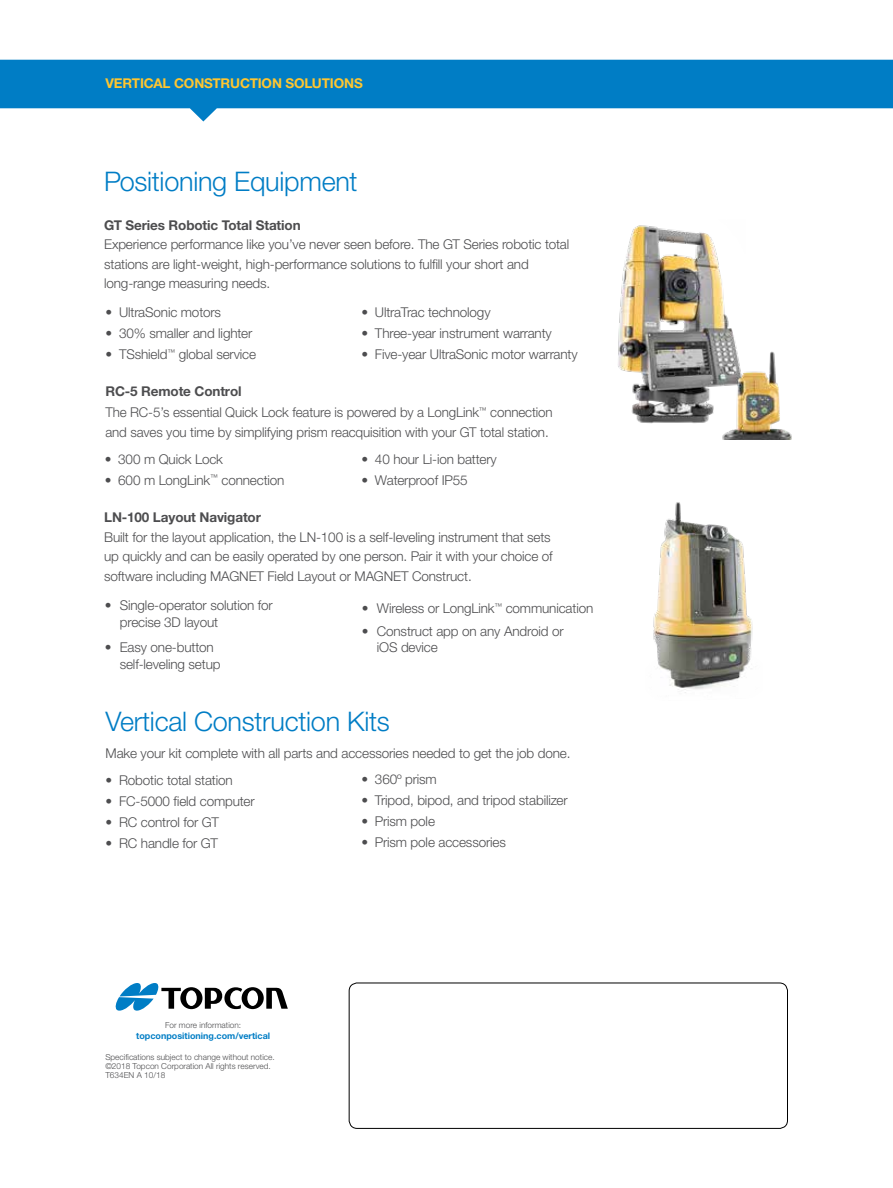
<style>
.page{position:relative;width:893px;height:1188px;background:#fff}
.page>*{position:absolute;margin:0;border:0;box-sizing:border-box;transform-origin:0 0}
.t1{font:300 27px "Helvetica Neue LTW1 G";letter-spacing:-.01em;color:#007dc5}
.t2{font:300 13.5px/19.5px "Helvetica Neue LTW1 G";letter-spacing:-.01em;color:#4d4d4f}
.t3{font:700 13.5px "Helvetica Neue LTW1 G";letter-spacing:-.01em;color:#4d4d4f}
.t4{font:700 13.5px "Helvetica Neue LTW1 G";letter-spacing:-.01em;color:#ffc62f}
.t5{font:700 9px "Helvetica Neue LTW1 G";color:#007dc5}
.t6{font:300 8.25px/9px "Helvetica Neue LTW1 G";color:#4d4d4f}
.s1{font-weight:700}
</style>
<div class="page">
<svg style="left:0;top:60px;width:893px;height:61px;fill:#007dc5"></svg>
<div style="left:349px;top:983px;width:439px;height:146px;border:1px solid #000;border-radius:8px"></div>
<svg style="left:115px;top:983px;width:173px;height:28px"></svg>
<img style="left:618px;top:225px;width:119px;height:199px">
<img style="left:720px;top:348px;width:71px;height:92px">
<img style="left:653px;top:502px;width:100px;height:191px">
<p class="t4" style="left:105px;top:75px;width:259px">VERTICAL CONSTRUCTION SOLUTIONS</p>
<h1 class="t1" style="left:104px;top:165px;width:255px">Positioning Equipment</h1>
<p class="t3" style="left:104px;top:217px;width:198px">GT Series Robotic Total Station</p>
<p class="t2" style="left:104px;top:235px;width:467px">Experience performance like you’ve never seen before. The GT Series robotic total stations are light-weight, high-performance solutions to fulfill your short and long-range measuring needs.</p>
<p class="t2" style="left:106px;top:303px;width:117px">• UltraSonic motors</p>
<p class="t2" style="left:106px;top:324px;width:148px">• 30% smaller and lighter</p>
<p class="t2" style="left:106px;top:345px;width:152px">• TSshield<sup>™</sup> global service</p>
<p class="t2" style="left:361px;top:303px;width:131px">• UltraTrac technology</p>
<p class="t2" style="left:361px;top:324px;width:192px">• Three-year instrument warranty</p>
<p class="t2" style="left:361px;top:345px;width:218px">• Five-year UltraSonic motor warranty</p>
<p class="t2" style="left:105px;top:381px;width:449px;line-height:21px"><span class="s1">RC-5 Remote Control<br></span>The RC-5’s essential Quick Lock feature is powered by a LongLink<sup>™</sup> connection</p>
<p class="t2" style="left:105px;top:422px;width:445px">and saves you time by simplifying prism reacquisition with your GT total station.</p>
<p class="t2" style="left:105px;top:449px;width:120px">• 300 m Quick Lock</p>
<p class="t2" style="left:105px;top:470px;width:181px">• 600 m LongLink<sup>™</sup> connection</p>
<p class="t2" style="left:361px;top:449px;width:137px">• 40 hour Li-ion battery</p>
<p class="t2" style="left:361px;top:470px;width:108px">• Waterproof IP55</p>
<p class="t3" style="left:104px;top:509px;width:158px">LN-100 Layout Navigator</p>
<p class="t2" style="left:104px;top:527px;width:450px">Built for the layout application, the LN-100 is a self-leveling instrument that sets up quickly and can be easily operated by one person. Pair it with your choice of software including MAGNET Field Layout or MAGNET Construct.</p>
<p class="t2" style="left:120px;top:597px;width:155px;line-height:16.5px;text-indent:-15px">• Single-operator solution for precise 3D layout</p>
<p class="t2" style="left:120px;top:639px;width:102px;line-height:16.5px;text-indent:-15px">• Easy one-button self-leveling setup</p>
<p class="t2" style="left:362px;top:599px;width:233px">• Wireless or LongLink<sup>™</sup> communication</p>
<p class="t2" style="left:377px;top:623px;width:188px;line-height:16.5px;text-indent:-15px">• Construct app on any Android or iOS device</p>
<h1 class="t1" style="left:106px;top:705px;width:286px">Vertical Construction Kits</h1>
<p class="t2" style="left:106px;top:743px;width:466px">Make your kit complete with all parts and accessories needed to get the job done.</p>
<p class="t2" style="left:106px;top:770px;width:129px">• Robotic total station</p>
<p class="t2" style="left:106px;top:791px;width:151px">• FC-5000 field computer</p>
<p class="t2" style="left:106px;top:812px;width:115px">• RC control for GT</p>
<p class="t2" style="left:106px;top:833px;width:114px">• RC handle for GT</p>
<p class="t2" style="left:361px;top:770px;width:77px">• 360º prism</p>
<p class="t2" style="left:361px;top:791px;width:208px">• Tripod, bipod, and tripod stabilizer</p>
<p class="t2" style="left:361px;top:812px;width:75px">• Prism pole</p>
<p class="t2" style="left:361px;top:833px;width:146px">• Prism pole accessories</p>
<p class="t6" style="left:165px;top:1021px;width:77px">For more information:</p>
<p class="t5" style="left:136px;top:1030px;width:135px">topconpositioning.com/vertical</p>
<p class="t6" style="left:105px;top:1053px;width:171px">Specifications subject to change without notice. ©2018 Topcon Corporation All rights reserved.<br>T634EN A 10/18</p>
</div>
